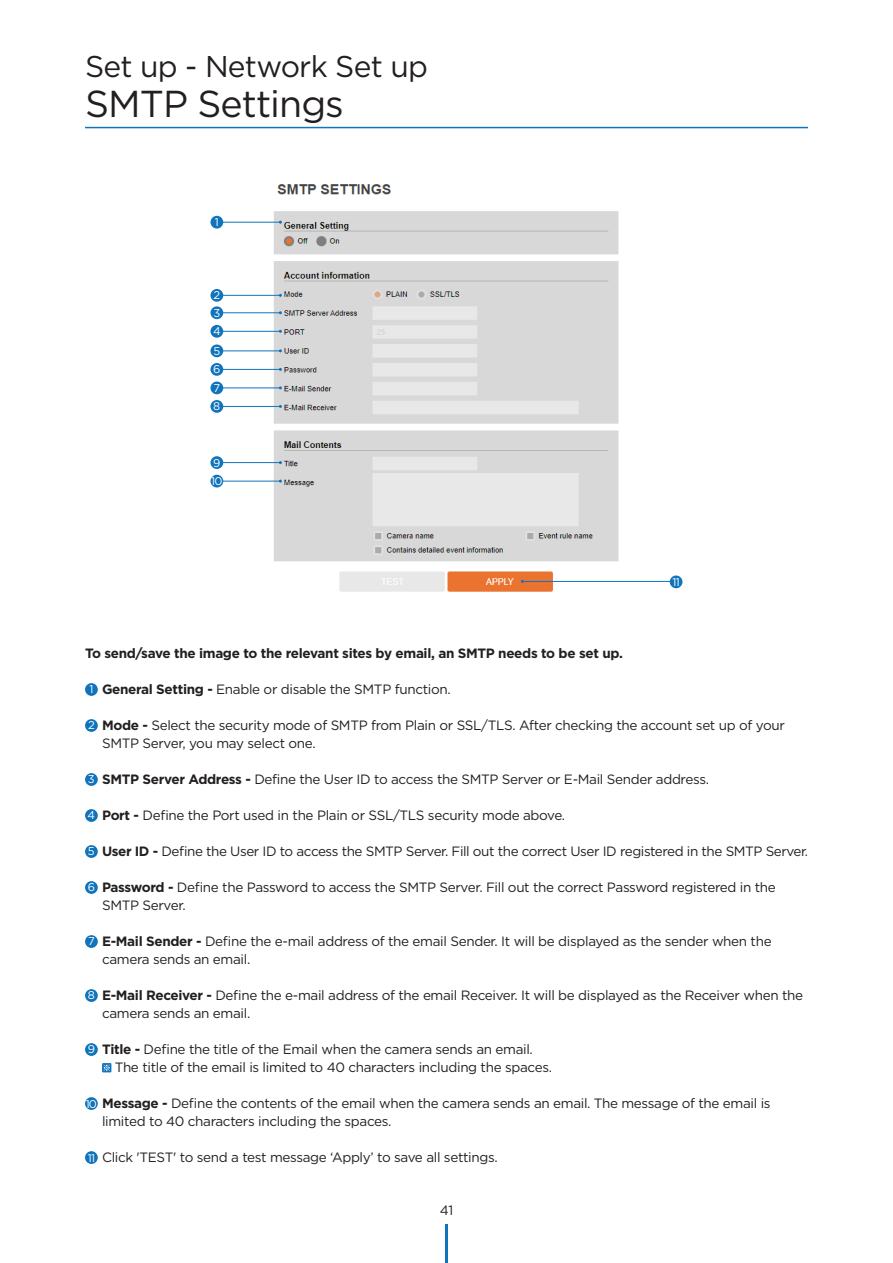
<style>
.page{position:relative;width:893px;height:1263px;background:#fff}
.page>*{position:absolute;margin:0;border:0;box-sizing:border-box;transform-origin:0 0}
.t1{font:37.5px "Gotham";letter-spacing:-.025em;color:#231f20}
.t2{font:30px "Gotham";letter-spacing:-.025em;color:#231f20}
.t3{font:13.5px/18px "Gotham";letter-spacing:-.025em;color:#231f20}
.t4{font:700 13.5px "Gotham";letter-spacing:-.025em;color:#231f20}
.t5{font:11.25px/18.5px "Gotham";letter-spacing:-.075em;color:#fff}
.s1{font-weight:700}
</style>
<div class="page">
<hr style="left:85px;top:127px;width:723px;height:1px;background:#1074bc">
<hr style="left:445px;top:1225px;width:3px;height:38px;background:#1074bc">
<img style="left:266px;top:184px;width:363px;height:408px">
<div style="left:85px;top:683px;width:13px;height:13px;background:#1074bc;border-radius:50%"></div>
<div style="left:85px;top:719px;width:13px;height:13px;background:#1074bc;border-radius:50%"></div>
<div style="left:85px;top:773px;width:13px;height:13px;background:#1074bc;border-radius:50%"></div>
<div style="left:85px;top:809px;width:13px;height:13px;background:#1074bc;border-radius:50%"></div>
<div style="left:85px;top:845px;width:13px;height:13px;background:#1074bc;border-radius:50%"></div>
<div style="left:85px;top:881px;width:13px;height:13px;background:#1074bc;border-radius:50%"></div>
<div style="left:85px;top:935px;width:13px;height:13px;background:#1074bc;border-radius:50%"></div>
<div style="left:85px;top:989px;width:13px;height:13px;background:#1074bc;border-radius:50%"></div>
<div style="left:85px;top:1043px;width:13px;height:13px;background:#1074bc;border-radius:50%"></div>
<svg style="left:102px;top:1063px;width:9px;height:9px"></svg>
<svg style="left:103px;top:1064px;width:7px;height:7px"></svg>
<div style="left:85px;top:1097px;width:13px;height:13px;background:#1074bc;border-radius:50%"></div>
<div style="left:85px;top:1151px;width:13px;height:13px;background:#1074bc;border-radius:50%"></div>
<hr style="left:217px;top:222px;width:63px;height:1px;background:#1074bc">
<div style="left:210px;top:216px;width:13px;height:13px;background:#1074bc;border-radius:50%"></div>
<hr style="left:217px;top:295px;width:63px;height:1px;background:#1074bc">
<div style="left:210px;top:289px;width:13px;height:13px;background:#1074bc;border-radius:50%"></div>
<hr style="left:217px;top:312px;width:63px;height:1px;background:#1074bc">
<div style="left:210px;top:306px;width:13px;height:13px;background:#1074bc;border-radius:50%"></div>
<hr style="left:217px;top:331px;width:63px;height:1px;background:#1074bc">
<div style="left:210px;top:325px;width:13px;height:13px;background:#1074bc;border-radius:50%"></div>
<hr style="left:217px;top:350px;width:63px;height:1px;background:#1074bc">
<div style="left:210px;top:344px;width:13px;height:13px;background:#1074bc;border-radius:50%"></div>
<hr style="left:217px;top:369px;width:63px;height:1px;background:#1074bc">
<div style="left:210px;top:363px;width:13px;height:13px;background:#1074bc;border-radius:50%"></div>
<hr style="left:217px;top:387px;width:63px;height:1px;background:#1074bc">
<div style="left:210px;top:381px;width:13px;height:13px;background:#1074bc;border-radius:50%"></div>
<hr style="left:217px;top:462px;width:63px;height:1px;background:#1074bc">
<div style="left:210px;top:456px;width:13px;height:13px;background:#1074bc;border-radius:50%"></div>
<hr style="left:217px;top:406px;width:63px;height:1px;background:#1074bc">
<div style="left:210px;top:400px;width:13px;height:13px;background:#1074bc;border-radius:50%"></div>
<hr style="left:217px;top:481px;width:63px;height:1px;background:#1074bc">
<div style="left:210px;top:475px;width:13px;height:12px;background:#1074bc;border-radius:50%"></div>
<hr style="left:522px;top:581px;width:154px;height:1px;background:#1074bc">
<div style="left:670px;top:575px;width:12px;height:13px;background:#1074bc;border-radius:50%"></div>
<p class="t2" style="left:85px;top:47px;width:344px">Set up - Network Set up</p>
<p class="t1" style="left:85px;top:80px;width:260px">SMTP Settings</p>
<p class="t5" style="left:215px;top:213px;width:6px">1</p>
<p class="t5" style="left:213px;top:286px;width:8px">2</p>
<p class="t5" style="left:213px;top:303px;width:8px">3</p>
<p class="t5" style="left:213px;top:322px;width:9px">4</p>
<p class="t5" style="left:213px;top:341px;width:8px">5</p>
<p class="t5" style="left:213px;top:360px;width:9px">6<br>7</p>
<p class="t5" style="left:213px;top:397px;width:9px">8</p>
<p class="t5" style="left:213px;top:453px;width:9px">9</p>
<p class="t5" style="left:211px;top:472px;width:13px">10</p>
<p class="t5" style="left:672px;top:572px;width:9px">11</p>
<p class="t4" style="left:85px;top:644px;width:539px">To send/save the image to the relevant sites by email, an SMTP needs to be set up.</p>
<p class="t5" style="left:89px;top:680px;width:6px">1</p>
<p class="t3" style="left:102px;top:680px;width:350px"><span class="s1">General Setting -</span> Enable or disable the SMTP function.</p>
<p class="t5" style="left:88px;top:716px;width:8px">2</p>
<p class="t3" style="left:102px;top:716px;width:684px"><span class="s1">Mode -</span> Select the security mode of SMTP from Plain or SSL/TLS. After checking the account set up of your<br>SMTP Server, you may select one.</p>
<p class="t5" style="left:88px;top:770px;width:8px">3</p>
<p class="t3" style="left:102px;top:770px;width:608px"><span class="s1">SMTP Server Address -</span> Define the User ID to access the SMTP Server or E-Mail Sender address.</p>
<p class="t5" style="left:88px;top:806px;width:9px">4</p>
<p class="t3" style="left:102px;top:806px;width:465px"><span class="s1">Port -</span> Define the Port used in the Plain or SSL/TLS security mode above.</p>
<p class="t5" style="left:88px;top:842px;width:8px">5</p>
<p class="t3" style="left:102px;top:842px;width:708px"><span class="s1">User ID -</span> Define the User ID to access the SMTP Server. Fill out the correct User ID registered in the SMTP Server.</p>
<p class="t5" style="left:88px;top:878px;width:9px">6</p>
<p class="t3" style="left:102px;top:878px;width:675px"><span class="s1">Password -</span> Define the Password to access the SMTP Server. Fill out the correct Password registered in the<br>SMTP Server.</p>
<p class="t5" style="left:88px;top:932px;width:8px">7</p>
<p class="t3" style="left:102px;top:932px;width:671px"><span class="s1">E-Mail Sender -</span> Define the e-mail address of the email Sender. It will be displayed as the sender when the camera sends an email.</p>
<p class="t5" style="left:88px;top:986px;width:9px">8</p>
<p class="t3" style="left:102px;top:986px;width:703px"><span class="s1">E-Mail Receiver -</span> Define the e-mail address of the email Receiver. It will be displayed as the Receiver when the camera sends an email.</p>
<p class="t5" style="left:88px;top:1040px;width:9px">9</p>
<p class="t3" style="left:102px;top:1040px;width:432px"><span class="s1">Title -</span> Define the title of the Email when the camera sends an email.</p>
<p class="t3" style="left:115px;top:1058px;width:439px">The title of the email is limited to 40 characters including the spaces.</p>
<p class="t5" style="left:86px;top:1094px;width:13px">10</p>
<p class="t3" style="left:102px;top:1094px;width:670px"><span class="s1">Message -</span> Define the contents of the email when the camera sends an email. The message of the email is limited to 40 characters including the spaces.</p>
<p class="t5" style="left:88px;top:1148px;width:9px">11</p>
<p class="t3" style="left:102px;top:1148px;width:397px">Click 'TEST' to send a test message ‘Apply’ to save all settings.</p>
<p class="t3" style="left:440px;top:1201px;width:15px">41</p>
</div>
